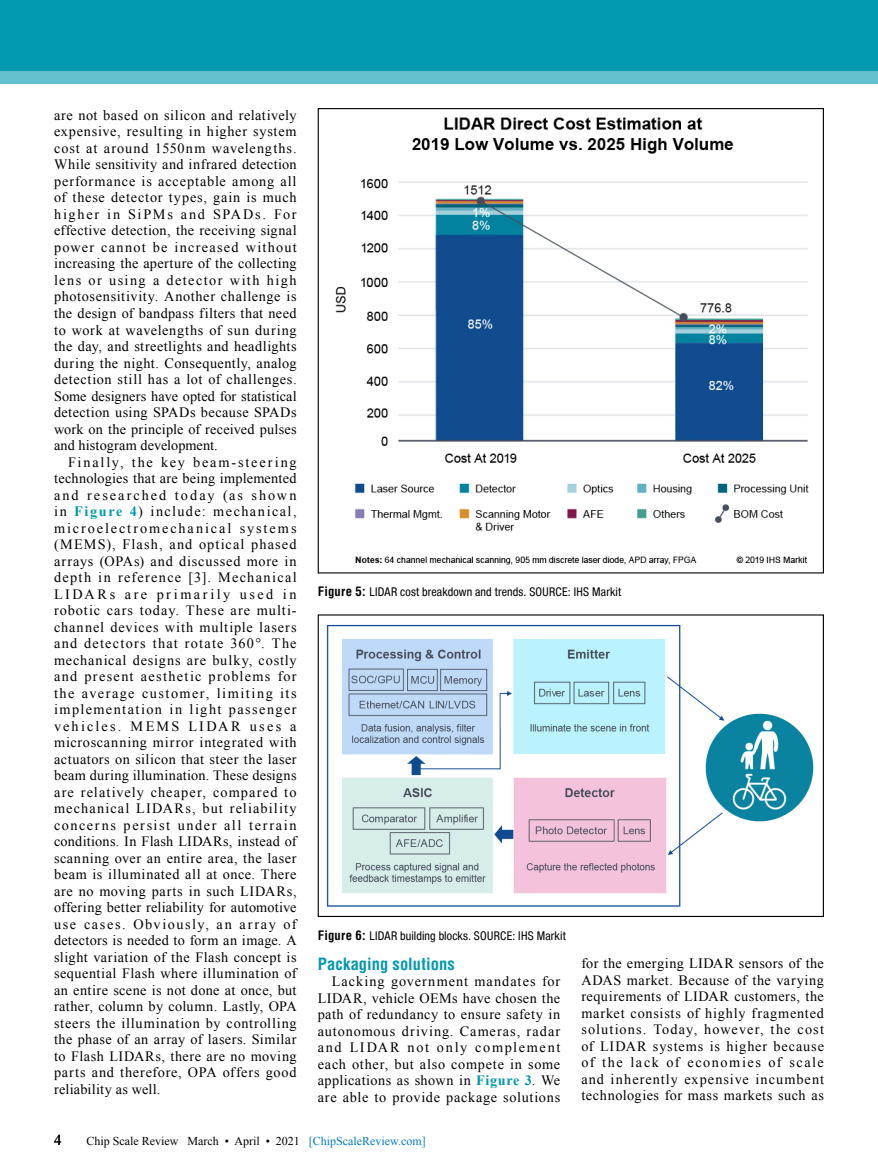
<style>
.page{position:relative;width:878px;height:1175px;background:#fff}
.page>*{position:absolute;margin:0;border:0;box-sizing:border-box;transform-origin:0 0}
.t1{font:700 condensed 16.5px "Helvetica LT Std";letter-spacing:.005em;color:#0099b0}
.t2{font:15px "Times New Roman";color:#000}
.t3{font:14.25px/16.5px "Times New Roman";letter-spacing:.035em;color:#000;text-align:justify}
.t4{font:condensed 12px "Helvetica Neue LT Std";letter-spacing:.015em;color:#000}
.t5{font:12px "Times New Roman";color:#000}
.s1{font-weight:700;color:#0099b0}
.s2{font-family:"Helvetica LT Std";font-weight:700;font-size:12.75px}
.s3{color:#007bc7}
</style>
<div class="page">
<div style="left:0;top:0;width:878px;height:70px;background:#0099b0"></div>
<div style="left:0;top:70px;width:878px;height:13px;background:#66c1cf"></div>
<img style="left:335px;top:117px;width:474px;height:448px">
<img style="left:326px;top:624px;width:488px;height:283px">
<div style="left:318px;top:614px;width:506px;height:303px;border:1px solid #000"></div>
<p class="t3" style="left:54px;top:107px;width:244px">are not based on silicon and relatively expensive, resulting in higher system cost at around 1550nm wavelengths.<br>While sensitivity and infrared detection performance is acceptable among all of these detector types, gain is much higher in SiPMs and SPADs. For effective detection, the receiving signal power cannot be increased without increasing the aperture of the collecting lens or using a detector with high photosensitivity. Another challenge is the design of bandpass filters that need to work at wavelengths of sun during the day, and streetlights and headlights during the night. Consequently, analog detection still has a lot of challenges.<br>Some designers have opted for statistical detection using SPADs because SPADs work on the principle of received pulses and histogram development.</p>
<p class="t3" style="left:54px;top:453px;width:244px;text-indent:14px">Finally, the key beam-steering technologies that are being implemented and researched today (as shown in <span class="s1">Figure 4</span>) include: mechanical, microelectromechanical systems (MEMS), Flash, and optical phased arrays (OPAs) and discussed more in depth in reference [3]. Mechanical LIDARs are primarily used in robotic cars today. These are multi&shy;channel devices with multiple lasers and detectors that rotate 360°. The mechanical designs are bulky, costly and present aesthetic problems for the average customer, limiting its implementation in light passenger vehicles. MEMS LIDAR uses a microscanning mirror integrated with actuators on silicon that steer the laser beam during illumination. These designs are relatively cheaper, compared to mechanical LIDARs, but reliability concerns persist under all terrain conditions. In Flash LIDARs, instead of scanning over an entire area, the laser beam is illuminated all at once. There are no moving parts in such LIDARs, offering better reliability for automotive use cases. Obviously, an array of detectors is needed to form an image. A slight variation of the Flash concept is sequential Flash where illumination of an entire scene is not done at once, but rather, column by column. Lastly, OPA steers the illumination by controlling the phase of an array of lasers. Similar to Flash LIDARs, there are no moving parts and therefore, OPA offers good reliability as well.</p>
<p class="t4" style="left:318px;top:585px;width:305px"><span class="s2">Figure 5:</span> LIDAR cost breakdown and trends. SOURCE: IHS Markit</p>
<p class="t4" style="left:318px;top:928px;width:250px"><span class="s2">Figure 6:</span> LIDAR building blocks. SOURCE: IHS Markit</p>
<p class="t1" style="left:318px;top:953px;width:139px">Packaging solutions</p>
<p class="t3" style="left:318px;top:973px;width:244px;text-indent:14px">Lacking government mandates for LIDAR, vehicle OEMs have chosen the path of redundancy to ensure safety in autonomous driving. Cameras, radar and LIDAR not only complement each other, but also compete in some applications as shown in <span class="s1">Figure 3</span>. We are able to provide package solutions</p>
<p class="t3" style="left:581px;top:955px;width:244px">for the emerging LIDAR sensors of the ADAS market. Because of the varying requirements of LIDAR customers, the market consists of highly fragmented solutions. Today, however, the cost of LIDAR systems is higher because of the lack of economies of scale and inherently expensive incumbent technologies for mass markets such as</p>
<p class="t2" style="left:54px;top:1129px;width:9px">4</p>
<p class="t5" style="left:86px;top:1132px;width:341px">Chip Scale Review March • April • 2021 <span class="s3">[ChipScaleReview.com]</span></p>
</div>
